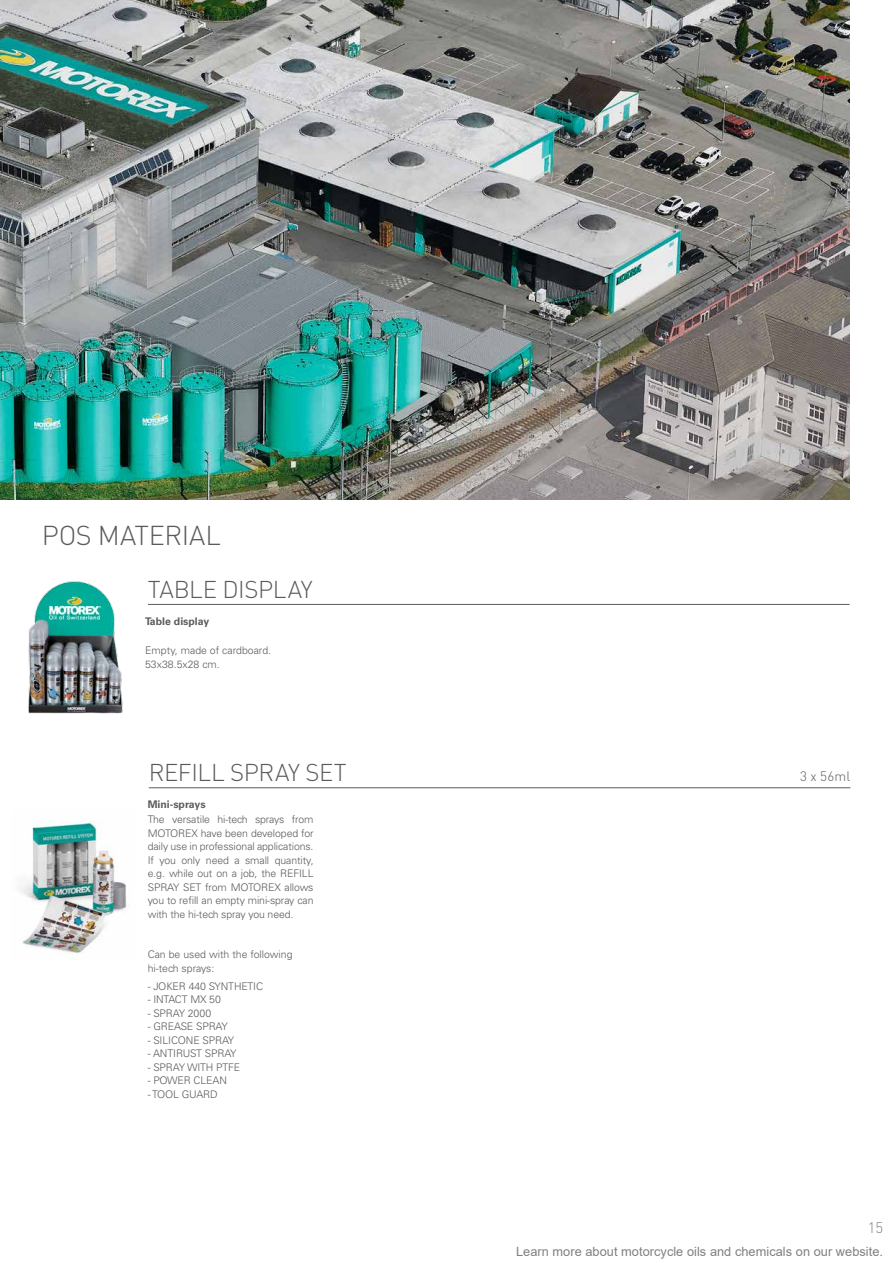
<style>
.page{position:relative;width:893px;height:1263px;background:#fff}
.page>*{position:absolute;margin:0;border:0;box-sizing:border-box;transform-origin:0 0}
.t1{font:300 27px "DIN";letter-spacing:-.005em;color:#5b5b5a}
.t2{font:300 24px "DIN";letter-spacing:-.02em;color:#5b5b5a}
.t3{font:300 15px "DIN";color:#808080}
.t4{font:300 13.5px "DIN";color:#5b5b5a}
.t5{font:12.75px "Arial";letter-spacing:.005em;color:#808080}
.t6{font:300 10.5px/13.5px "Univers LT Std";letter-spacing:-.01em;color:#5b5b5a}
.t7{font:700 10.5px "Univers LT Std";color:#5b5b5a}
.s1{font-style:inherit}
</style>
<div class="page">
<hr style="left:148px;top:604px;width:702px;height:1px;background:#5b5b5a">
<img style="left:28px;top:581px;width:95px;height:133px">
<hr style="left:149px;top:787px;width:701px;height:1px;background:#5b5b5a">
<img style="left:20px;top:822px;width:107px;height:138px">
<img style="left:0;top:0;width:849px;height:499px">
<h1 class="t1" style="left:42px;top:518px;width:181px">POS MATERIAL</h1>
<h2 class="t2" style="left:148px;top:573px;width:166px">TABLE DISPLAY</h2>
<p class="t7" style="left:145px;top:615px;width:66px">Table display</p>
<p class="t6" style="left:145px;top:644px;width:128px">Empty, made of cardboard.<br>53x38.5x28 cm.</p>
<h2 class="t2" style="left:149px;top:756px;width:200px">REFILL SPRAY SET</h2>
<p class="t4" style="left:800px;top:767px;width:52px">3 x 56ml</p>
<p class="t7" style="left:148px;top:798px;width:59px">Mini-sprays</p>
<p class="t6" style="left:148px;top:813px;width:167px;text-align:justify">The versatile hi-tech sprays from MOTOREX have been developed for daily use in professional applications.<br>If you only need a small quantity, e.g. while out on a job, the REFILL SPRAY SET from MOTOREX allows you to refill an empty mini-spray can with the hi-tech spray you need.</p>
<p class="t6" style="left:148px;top:948px;width:146px">Can be used with the following hi-tech sprays:</p>
<p class="t6" style="left:148px;top:979px;width:117px">- JOKER 440 SYNTHETIC</p>
<p class="t6" style="left:148px;top:992px;width:75px">- INTACT MX 50</p>
<p class="t6" style="left:148px;top:1006px;width:65px">- SPRAY 2000</p>
<p class="t6" style="left:148px;top:1019px;width:82px">- GREASE SPRAY</p>
<p class="t6" style="left:148px;top:1033px;width:88px">- SILICONE SPRAY</p>
<p class="t6" style="left:148px;top:1046px;width:90px">- ANTIRUST SPRAY</p>
<p class="t6" style="left:148px;top:1060px;width:94px">- SPRAY WITH PTFE</p>
<p class="t6" style="left:148px;top:1073px;width:81px">- POWER CLEAN</p>
<p class="t6" style="left:148px;top:1087px;width:72px">- TOOL GUARD</p>
<h3 class="t3" style="left:868px;top:1217px;width:17px">15</h3>
<p class="t5" style="left:516px;top:1245px;width:369px">Learn more about <span class="s1">motorcycle oils and chemicals</span> on our website.</p>
</div>
